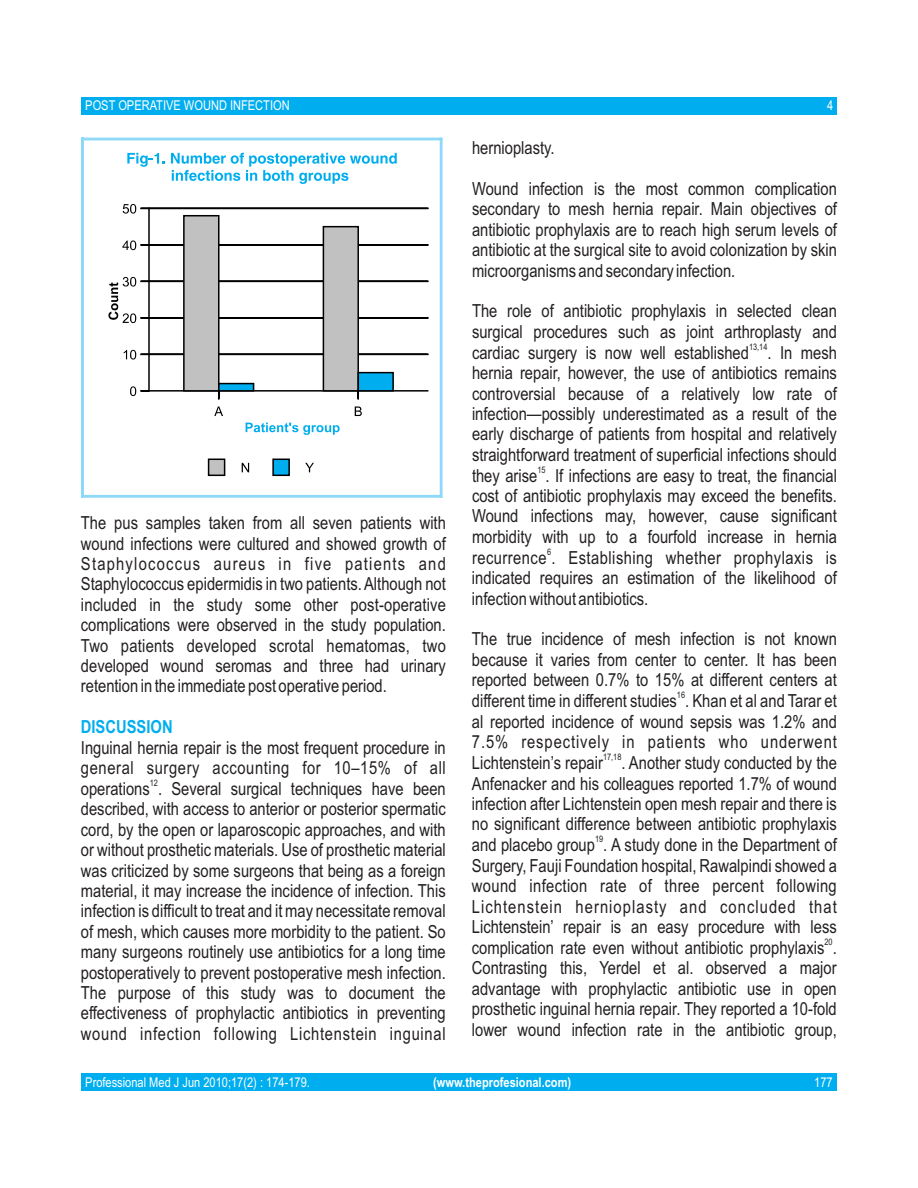
<style>
.page{position:relative;width:918px;height:1188px;background:#fff}
.page>*{position:absolute;margin:0;border:0;box-sizing:border-box;transform-origin:0 0}
.t1{font:18px/20.4px "Arial Narrow";color:#231f20}
.t2{font:18px/20.4px "Arial Narrow";letter-spacing:.06em;color:#231f20}
.t3{font:18px "Arial Narrow";letter-spacing:.025em;color:#231f20}
.t4{font:18px "Arial Narrow";letter-spacing:.035em;color:#231f20}
.t5{font:18px "Arial Narrow";letter-spacing:.07em;color:#231f20}
.t6{font:700 18px "Arial Narrow";color:#00aeef}
.t7{font:13.5px "Arial Narrow";color:#fff}
.t8{font:700 13.5px "Arial Narrow";color:#fff}
.t9{font:9px "Arial Narrow";color:#231f20}
</style>
<div class="page">
<div style="left:81px;top:97px;width:756px;height:17px;background:#00aeef"></div>
<div style="left:81px;top:1074px;width:756px;height:17px;background:#00aeef"></div>
<svg style="left:127px;top:153px;width:38px;height:14px"></svg>
<svg style="left:171px;top:153px;width:226px;height:31px"></svg>
<svg style="left:246px;top:423px;width:94px;height:12px"></svg>
<svg style="left:214px;top:407px;width:9px;height:9px"></svg>
<svg style="left:355px;top:407px;width:7px;height:9px"></svg>
<svg style="left:108px;top:204px;width:321px;height:196px"></svg>
<svg style="left:207px;top:458px;width:19px;height:19px"></svg>
<svg style="left:242px;top:463px;width:7px;height:9px"></svg>
<svg style="left:272px;top:458px;width:18px;height:19px"></svg>
<svg style="left:305px;top:463px;width:9px;height:9px"></svg>
<hr style="left:81px;top:138px;width:3px;height:360px;background:#8ed8f8">
<hr style="left:440px;top:138px;width:3px;height:360px;background:#8ed8f8">
<hr style="left:81px;top:138px;width:361px;height:2px;background:#8ed8f8">
<hr style="left:81px;top:495px;width:361px;height:3px;background:#8ed8f8">
<p class="t7" style="left:85px;top:100px;width:206px">POST OPERATIVE WOUND INFECTION</p>
<p class="t7" style="left:827px;top:100px;width:8px">4</p>
<p class="t1" style="left:472px;top:139px;width:84px">hernioplasty.</p>
<p class="t1" style="left:472px;top:180px;width:366px;text-align:justify">Wound infection is the most common complication secondary to mesh hernia repair. Main objectives of antibiotic prophylaxis are to reach high serum levels of antibiotic at the surgical site to avoid colonization by skin microorganisms and secondary infection.</p>
<p class="t1" style="left:472px;top:302px;width:366px">The role of antibiotic prophylaxis in selected clean surgical procedures such as joint arthroplasty and</p>
<p class="t9" style="left:749px;top:343px;width:20px">13,14</p>
<p class="t1" style="left:472px;top:344px;width:367px;text-align:justify">cardiac surgery is now well established . In mesh hernia repair, however, the use of antibiotics remains controversial because of a relatively low rate of infection—possibly underestimated as a result of the early discharge of patients from hospital and relatively straightforward treatment of superficial infections should</p>
<p class="t9" style="left:537px;top:466px;width:10px">15</p>
<p class="t1" style="left:472px;top:467px;width:366px;text-align:justify">they arise . If infections are easy to treat, the financial cost of antibiotic prophylaxis may exceed the benefits.<br>Wound infections may, however, cause significant</p>
<p class="t1" style="left:81px;top:514px;width:366px">The pus samples taken from all seven patients with</p>
<p class="t1" style="left:472px;top:528px;width:366px">morbidity with up to a fourfold increase in hernia</p>
<p class="t1" style="left:81px;top:535px;width:366px">wound infections were cultured and showed growth of</p>
<p class="t9" style="left:547px;top:548px;width:6px">6</p>
<p class="t3" style="left:472px;top:551px;width:366px">recurrence . Establishing whether prophylaxis is</p>
<p class="t5" style="left:81px;top:557px;width:366px">Staphylococcus aureus in five patients and</p>
<p class="t1" style="left:472px;top:569px;width:366px">indicated requires an estimation of the likelihood of</p>
<p class="t1" style="left:81px;top:576px;width:366px">Staphylococcus epidermidis in two patients. Although not</p>
<p class="t1" style="left:472px;top:590px;width:178px">infection without antibiotics.</p>
<p class="t1" style="left:81px;top:596px;width:366px">included in the study some other post-operative complications were observed in the study population.</p>
<p class="t1" style="left:472px;top:631px;width:366px">The true incidence of mesh infection is not known</p>
<p class="t1" style="left:81px;top:637px;width:366px">Two patients developed scrotal hematomas, two</p>
<p class="t1" style="left:472px;top:651px;width:366px">because it varies from center to center. It has been</p>
<p class="t1" style="left:81px;top:657px;width:366px">developed wound seromas and three had urinary</p>
<p class="t1" style="left:472px;top:671px;width:366px">reported between 0.7% to 15% at different centers at</p>
<p class="t1" style="left:81px;top:677px;width:308px">retention in the immediate post operative period.</p>
<p class="t9" style="left:677px;top:692px;width:10px">16</p>
<p class="t1" style="left:472px;top:692px;width:366px;text-align:justify">different time in different studies . Khan et al and Tarar et al reported incidence of wound sepsis was 1.2% and 7.5% respectively in patients who underwent</p>
<p class="t6" style="left:81px;top:720px;width:93px">DISCUSSION</p>
<p class="t1" style="left:81px;top:739px;width:366px">Inguinal hernia repair is the most frequent procedure in</p>
<p class="t9" style="left:603px;top:754px;width:20px">17,18</p>
<p class="t1" style="left:472px;top:754px;width:366px">Lichtenstein’s repair . Another study conducted by the</p>
<p class="t4" style="left:81px;top:761px;width:366px">general surgery accounting for 10–15% of all</p>
<p class="t9" style="left:150px;top:780px;width:10px">12</p>
<p class="t1" style="left:472px;top:775px;width:366px">Anfenacker and his colleagues reported 1.7% of wound</p>
<p class="t1" style="left:81px;top:780px;width:366px">operations . Several surgical techniques have been</p>
<p class="t1" style="left:472px;top:795px;width:366px">infection after Lichtenstein open mesh repair and there is</p>
<p class="t1" style="left:81px;top:801px;width:366px">described, with access to anterior or posterior spermatic</p>
<p class="t1" style="left:472px;top:815px;width:366px">no significant difference between antibiotic prophylaxis</p>
<p class="t1" style="left:81px;top:821px;width:366px">cord, by the open or laparoscopic approaches, and with</p>
<p class="t9" style="left:595px;top:836px;width:10px">19</p>
<p class="t1" style="left:472px;top:837px;width:366px">and placebo group . A study done in the Department of</p>
<p class="t1" style="left:81px;top:841px;width:366px">or without prosthetic materials. Use of prosthetic material was criticized by some surgeons that being as a foreign</p>
<p class="t1" style="left:472px;top:857px;width:366px">Surgery, Fauji Foundation hospital, Rawalpindi showed a</p>
<p class="t1" style="left:81px;top:882px;width:366px">material, it may increase the incidence of infection. This</p>
<p class="t2" style="left:472px;top:877px;width:366px">wound infection rate of three percent following<br>Lichtenstein hernioplasty and concluded that</p>
<p class="t1" style="left:81px;top:903px;width:366px">infection is difficult to treat and it may necessitate removal</p>
<p class="t1" style="left:472px;top:918px;width:366px">Lichtenstein’ repair is an easy procedure with less</p>
<p class="t1" style="left:81px;top:923px;width:366px">of mesh, which causes more morbidity to the patient. So</p>
<p class="t9" style="left:825px;top:938px;width:10px">20</p>
<p class="t1" style="left:81px;top:943px;width:366px">many surgeons routinely use antibiotics for a long time</p>
<p class="t1" style="left:472px;top:939px;width:366px">complication rate even without antibiotic prophylaxis .<br>Contrasting this, Yerdel et al. observed a major</p>
<p class="t1" style="left:81px;top:964px;width:367px">postoperatively to prevent postoperative mesh infection.<br>The</p>
<p class="t1" style="left:472px;top:980px;width:366px">advantage with prophylactic antibiotic use in open</p>
<p class="t1" style="left:118px;top:984px;width:330px">purpose of this study was to document the</p>
<p class="t1" style="left:472px;top:1000px;width:366px">prosthetic inguinal hernia repair. They reported a 10-fold</p>
<p class="t1" style="left:81px;top:1004px;width:366px">effectiveness of prophylactic antibiotics in preventing wound infection following Lichtenstein inguinal</p>
<p class="t1" style="left:472px;top:1021px;width:366px">lower wound infection rate in the antibiotic group,</p>
<p class="t7" style="left:85px;top:1077px;width:226px">Professional Med J Jun 2010;17(2) : 174-179.</p>
<p class="t8" style="left:433px;top:1077px;width:140px">(www.theprofesional.com)</p>
<p class="t7" style="left:814px;top:1077px;width:20px">177</p>
</div>
